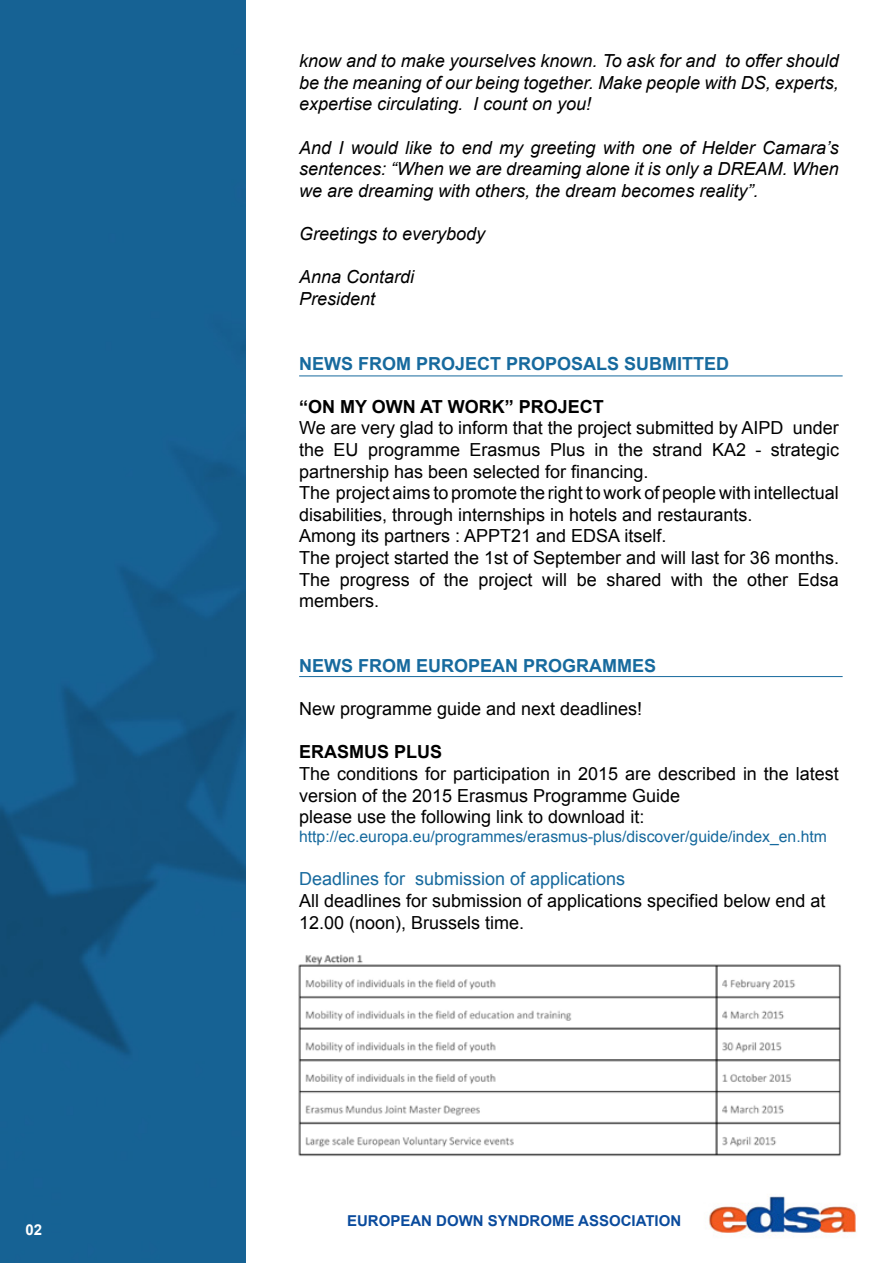
<style>
.page{position:relative;width:893px;height:1263px;background:#fff}
.page>*{position:absolute;margin:0;border:0;box-sizing:border-box;transform-origin:0 0}
.t1{font:18px/21.6px "Arial";color:#000}
.t2{font:italic 18px/21.6px "Arial";color:#000;text-align:justify}
.t3{font:700 18px "Arial";color:#176a9e}
.t4{font:18px "Arial";color:#176a9e}
.t5{font:700 18px "Arial";color:#000}
.t6{font:15.75px "Arial";color:#176a9e}
.t7{font:700 15px "Arial";color:#0a4b9d}
.t8{font:700 15px "Arial";color:#fff}
</style>
<div class="page">
<img style="left:708px;top:1196px;width:149px;height:40px">
<img style="left:0;top:0;width:245px;height:1263px">
<img style="left:298px;top:954px;width:543px;height:202px">
<hr style="left:299px;top:375px;width:544px;height:1px;background:#176a9e">
<hr style="left:299px;top:676px;width:544px;height:1px;background:#176a9e">
<p class="t8" style="left:26px;top:1219px;width:18px">02</p>
<p class="t2" style="left:299px;top:50px;width:541px">know and to make yourselves known. To ask for and to offer should be the meaning of our being together. Make people with DS, experts, expertise circulating. I count on you!</p>
<p class="t2" style="left:299px;top:137px;width:541px">And I would like to end my greeting with one of Helder Camara’s sentences: “When we are dreaming alone it is only a DREAM. When we are dreaming with others, the dream becomes reality”.</p>
<p class="t2" style="left:299px;top:223px;width:188px">Greetings to everybody</p>
<p class="t2" style="left:299px;top:266px;width:117px">Anna Contardi<br>President</p>
<p class="t3" style="left:299px;top:351px;width:432px">NEWS FROM PROJECT PROPOSALS SUBMITTED</p>
<p class="t5" style="left:299px;top:394px;width:306px">“ON MY OWN AT WORK” PROJECT</p>
<p class="t1" style="left:299px;top:417px;width:541px">We are very glad to inform that the project submitted by AIPD under the EU programme Erasmus Plus in the strand KA2 - strategic partnership has been selected for financing.<br>The project aims to promote the right to work of people with intellectual disabilities, through internships in hotels and restaurants.<br>Among its partners : APPT21 and EDSA itself.<br>The project started the 1st of September and will last for 36 months.<br>The progress of the project will be shared with the other Edsa members.</p>
<p class="t3" style="left:299px;top:654px;width:359px">NEWS FROM EUROPEAN PROGRAMMES</p>
<p class="t1" style="left:299px;top:698px;width:345px">New programme guide and next deadlines!</p>
<p class="t5" style="left:299px;top:740px;width:145px">ERASMUS PLUS</p>
<p class="t1" style="left:299px;top:763px;width:541px">The conditions for participation in 2015 are described in the latest version of the 2015 Erasmus Programme Guide<br>please use the following link to download it:</p>
<p class="t6" style="left:299px;top:826px;width:529px">http://ec.europa.eu/programmes/erasmus-plus/discover/guide/index_en.htm</p>
<p class="t4" style="left:299px;top:867px;width:328px">Deadlines for submission of applications</p>
<p class="t1" style="left:299px;top:890px;width:528px">All deadlines for submission of applications specified below end at<br>12.00 (noon), Brussels time.</p>
<p class="t7" style="left:347px;top:1210px;width:336px">EUROPEAN DOWN SYNDROME ASSOCIATION</p>
</div>
